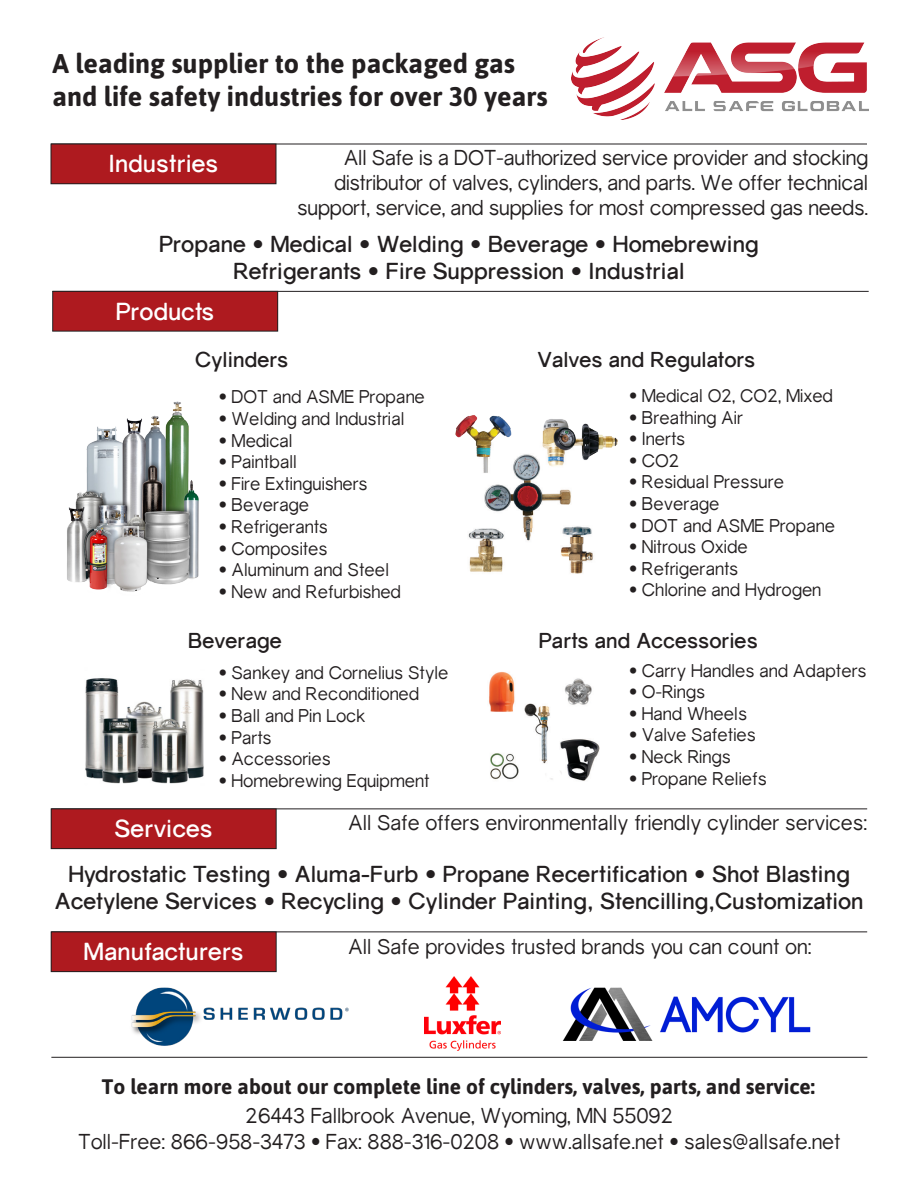
<style>
.page{position:relative;width:918px;height:1188px;background:#fff}
.page>*{position:absolute;margin:0;border:0;box-sizing:border-box;transform-origin:0 0}
.t1{font:700 27px/32.4px "Asap";color:#231f20}
.t2{font:700 24px "Gravity";color:#fff}
.t3{font:700 22.5px/27px "Gravity";color:#231f20;text-align:center}
.t4{font:21px/25.2px "Gravity";letter-spacing:-.01em;color:#231f20;text-align:right}
.t5{font:700 21px "Asap";color:#231f20}
.t6{font:700 21px "Gravity";color:#231f20}
.t7{font:18px "Gravity";color:#231f20}
</style>
<div class="page">
<img style="left:571px;top:38px;width:297px;height:81px">
<hr style="left:51px;top:144px;width:816px;height:1px;background:#231f20">
<div style="left:51px;top:144px;width:225px;height:40px;background:#ae1a1f"></div>
<div style="left:51px;top:144px;width:225px;height:40px;border:1px solid #231f20"></div>
<hr style="left:51px;top:932px;width:816px;height:1px;background:#231f20">
<div style="left:51px;top:932px;width:225px;height:40px;background:#ae1a1f"></div>
<div style="left:51px;top:932px;width:226px;height:40px;border:1px solid #231f20"></div>
<img style="left:424px;top:976px;width:76px;height:75px">
<img style="left:562px;top:987px;width:249px;height:54px">
<img style="left:131px;top:987px;width:218px;height:59px">
<hr style="left:51px;top:1057px;width:816px;height:1px;background:#231f20">
<img style="left:461px;top:672px;width:150px;height:138px">
<hr style="left:53px;top:291px;width:816px;height:1px;background:#231f20">
<div style="left:53px;top:291px;width:225px;height:40px;background:#ae1a1f"></div>
<div style="left:52px;top:291px;width:226px;height:41px;border:1px solid #231f20"></div>
<img style="left:85px;top:678px;width:119px;height:106px">
<img style="left:67px;top:401px;width:132px;height:191px">
<img style="left:455px;top:415px;width:163px;height:159px">
<hr style="left:51px;top:808px;width:816px;height:1px;background:#231f20">
<div style="left:51px;top:809px;width:225px;height:40px;background:#ae1a1f"></div>
<div style="left:51px;top:808px;width:226px;height:41px;border:1px solid #231f20"></div>
<h1 class="t1" style="left:52px;top:47px;width:496px">A leading supplier to the packaged gas and life safety industries for over 30 years</h1>
<h2 class="t2" style="left:109px;top:149px;width:111px">Industries</h2>
<p class="t4" style="left:297px;top:145px;width:573px">All Safe is a DOT-authorized service provider and stocking distributor of valves, cylinders, and parts. We offer technical support, service, and supplies for most compressed gas needs.</p>
<p class="t3" style="left:159px;top:230px;width:601px">Propane • Medical • Welding • Beverage • Homebrewing<br>Refrigerants • Fire Suppression • Industrial</p>
<h2 class="t2" style="left:116px;top:297px;width:100px">Products</h2>
<p class="t6" style="left:195px;top:346px;width:95px">Cylinders</p>
<p class="t7" style="left:219px;top:387px;width:207px">• DOT and ASME Propane</p>
<p class="t7" style="left:219px;top:408px;width:187px">• Welding and Industrial</p>
<p class="t7" style="left:219px;top:430px;width:75px">• Medical</p>
<p class="t7" style="left:219px;top:452px;width:79px">• Paintball</p>
<p class="t7" style="left:219px;top:473px;width:150px">• Fire Extinguishers</p>
<p class="t7" style="left:219px;top:495px;width:92px">• Beverage</p>
<p class="t7" style="left:219px;top:516px;width:110px">• Refrigerants</p>
<p class="t7" style="left:219px;top:538px;width:110px">• Composites</p>
<p class="t7" style="left:219px;top:560px;width:172px">• Aluminum and Steel</p>
<p class="t7" style="left:219px;top:581px;width:183px">• New and Refurbished</p>
<p class="t6" style="left:188px;top:628px;width:95px">Beverage</p>
<p class="t7" style="left:219px;top:662px;width:231px">• Sankey and Cornelius Style</p>
<p class="t7" style="left:219px;top:684px;width:202px">• New and Reconditioned</p>
<p class="t7" style="left:219px;top:705px;width:148px">• Ball and Pin Lock</p>
<p class="t7" style="left:219px;top:727px;width:54px">• Parts</p>
<p class="t7" style="left:219px;top:749px;width:113px">• Accessories</p>
<p class="t7" style="left:219px;top:770px;width:212px">• Homebrewing Equipment</p>
<p class="t6" style="left:538px;top:346px;width:220px">Valves and Regulators</p>
<p class="t7" style="left:629px;top:385px;width:205px">• Medical O2, CO2, Mixed</p>
<p class="t7" style="left:629px;top:407px;width:115px">• Breathing Air</p>
<p class="t7" style="left:629px;top:429px;width:57px">• Inerts</p>
<p class="t7" style="left:629px;top:450px;width:52px">• CO2</p>
<p class="t7" style="left:629px;top:472px;width:156px">• Residual Pressure</p>
<p class="t7" style="left:629px;top:493px;width:92px">• Beverage</p>
<p class="t7" style="left:629px;top:515px;width:207px">• DOT and ASME Propane</p>
<p class="t7" style="left:629px;top:537px;width:120px">• Nitrous Oxide</p>
<p class="t7" style="left:629px;top:558px;width:110px">• Refrigerants</p>
<p class="t7" style="left:629px;top:580px;width:194px">• Chlorine and Hydrogen</p>
<p class="t6" style="left:539px;top:628px;width:221px">Parts and Accessories</p>
<p class="t7" style="left:629px;top:660px;width:239px">• Carry Handles and Adapters</p>
<p class="t7" style="left:629px;top:682px;width:78px">• O-Rings</p>
<p class="t7" style="left:629px;top:703px;width:119px">• Hand Wheels</p>
<p class="t7" style="left:629px;top:725px;width:128px">• Valve Safeties</p>
<p class="t7" style="left:629px;top:746px;width:103px">• Neck Rings</p>
<p class="t7" style="left:629px;top:768px;width:139px">• Propane Reliefs</p>
<h2 class="t2" style="left:115px;top:814px;width:100px">Services</h2>
<p class="t4" style="left:348px;top:810px;width:521px">All Safe offers environmentally friendly cylinder services:</p>
<p class="t3" style="left:55px;top:860px;width:810px">Hydrostatic Testing • Aluma-Furb • Propane Recertification • Shot Blasting<br>Acetylene Services • Recycling • Cylinder Painting, Stencilling,Customization</p>
<h2 class="t2" style="left:84px;top:937px;width:162px">Manufacturers</h2>
<p class="t4" style="left:348px;top:934px;width:465px">All Safe provides trusted brands you can count on:</p>
<p class="t5" style="left:102px;top:1074px;width:715px">To learn more about our complete line of cylinders, valves, parts, and service:</p>
<p class="t4" style="left:78px;top:1104px;width:764px;text-align:center">26443 Fallbrook Avenue, Wyoming, MN 55092<br>Toll-Free: 866-958-3473 • Fax: 888-316-0208 • www.allsafe.net • sales@allsafe.net</p>
</div>
